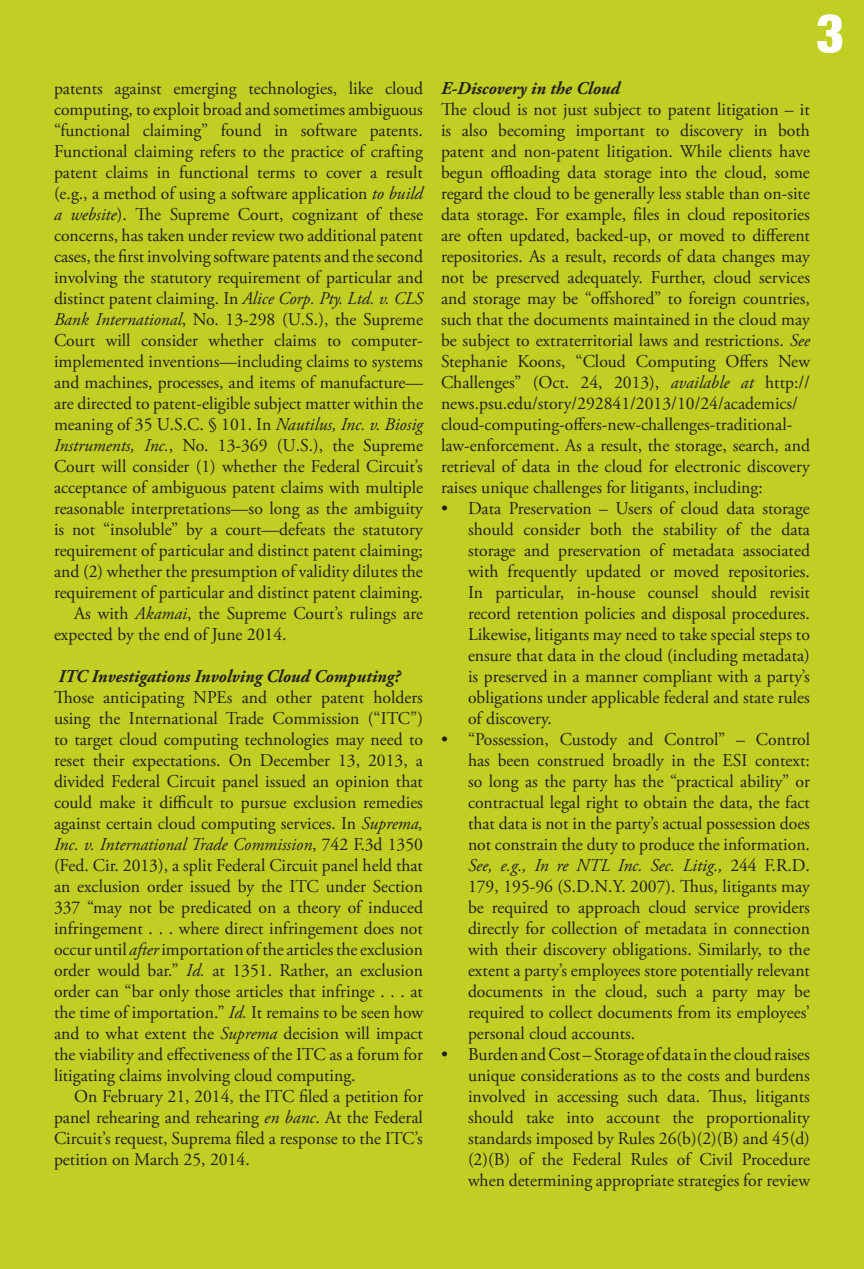
<style>
.page{position:relative;width:864px;height:1269px;background:#c1ce23}
.page>*{position:absolute;margin:0;border:0;box-sizing:border-box;transform-origin:0 0}
.t1{font:900 condensed 54px "Helvetica Neue";color:#fff}
.QE_-_Main_Article_St{font:18px/21px "Adobe Garamond Pro";color:#231f20;text-align:justify}
.QE_-_Main_Article_St-2{font:italic 700 18px "Adobe Garamond Pro";color:#231f20}
.s1{font-style:italic}
</style>
<div class="page">
<p class="QE_-_Main_Article_St" style="left:54px;top:78px;width:371px">patents against emerging technologies, like cloud computing, to exploit broad and sometimes ambiguous “functional claiming” found in software patents.<br>Functional claiming refers to the practice of crafting patent claims in functional terms to cover a result (e.g., a method of using a software application <span class="s1">to build a website</span>). The Supreme Court, cognizant of these concerns, has taken under review two additional patent cases, the first involving software patents and the second involving the statutory requirement of particular and distinct patent claiming. In <span class="s1">Alice Corp. Pty. Ltd. v. CLS Bank International</span>, No. 13-298 (U.S.), the Supreme Court will consider whether claims to computer&shy;implemented inventions—including claims to systems and machines, processes, and items of manufacture— are directed to patent-eligible subject matter within the meaning of 35 U.S.C. § 101. In <span class="s1">Nautilus, Inc. v. Biosig Instruments, Inc.</span>, No. 13-369 (U.S.), the Supreme Court will consider (1) whether the Federal Circuit’s acceptance of ambiguous patent claims with multiple reasonable interpretations—so long as the ambiguity is not “insoluble” by a court—defeats the statutory requirement of particular and distinct patent claiming; and (2) whether the presumption of validity dilutes the requirement of particular and distinct patent claiming.</p>
<p class="QE_-_Main_Article_St" style="left:54px;top:603px;width:371px;text-indent:20px">As with <span class="s1">Akamai</span>, the Supreme Court’s rulings are expected by the end of June 2014.</p>
<p class="QE_-_Main_Article_St-2" style="left:58px;top:666px;width:343px">ITC Investigations Involving Cloud Computing?</p>
<p class="QE_-_Main_Article_St" style="left:54px;top:687px;width:371px">Those anticipating NPEs and other patent holders using the International Trade Commission (“ITC”) to target cloud computing technologies may need to reset their expectations. On December 13, 2013, a divided Federal Circuit panel issued an opinion that could make it difficult to pursue exclusion remedies against certain cloud computing services. In <span class="s1">Suprema, Inc. v. International Trade Commission</span>, 742 F.3d 1350 (Fed. Cir. 2013), a split Federal Circuit panel held that an exclusion order issued by the ITC under Section 337 “may not be predicated on a theory of induced infringement . . . where direct infringement does not occur until <span class="s1">after</span> importation of the articles the exclusion order would bar.” <span class="s1">Id.</span> at 1351. Rather, an exclusion order can “bar only those articles that infringe . . . at the time of importation.” <span class="s1">Id.</span> It remains to be seen how and to what extent the <span class="s1">Suprema</span> decision will impact the viability and effectiveness of the ITC as a forum for litigating claims involving cloud computing.</p>
<p class="QE_-_Main_Article_St" style="left:54px;top:1086px;width:371px;text-indent:20px">On February 21, 2014, the ITC filed a petition for panel rehearing and rehearing <span class="s1">en banc</span>. At the Federal Circuit’s request, Suprema filed a response to the ITC’s petition on March 25, 2014.</p>
<p class="t1" style="left:816px;top:0;width:30px">3</p>
<p class="QE_-_Main_Article_St-2" style="left:441px;top:78px;width:180px">E-Discovery in the Cloud</p>
<p class="QE_-_Main_Article_St" style="left:441px;top:99px;width:371px;text-align:left">The cloud is not just subject to patent litigation – it is also becoming important to discovery in both patent and non-patent litigation. While clients have begun offloading data storage into the cloud, some regard the cloud to be generally less stable than on-site data storage. For example, files in cloud repositories are often updated, backed-up, or moved to different repositories. As a result, records of data changes may not be preserved adequately. Further, cloud services and storage may be “offshored” to foreign countries, such that the documents maintained in the cloud may be subject to extraterritorial laws and restrictions. <span class="s1">See </span>Stephanie Koons, “Cloud Computing Offers New Challenges” (Oct. 24, 2013), <span class="s1">available at</span> http:// news.psu.edu/story/292841/2013/10/24/academics/ cloud-computing-offers-new-challenges-traditional&shy;law-enforcement. As a result, the storage, search, and retrieval of data in the cloud for electronic discovery raises unique challenges for litigants, including:</p>
<p class="QE_-_Main_Article_St" style="left:468px;top:498px;width:344px;text-indent:-27px">• Data Preservation – Users of cloud data storage should consider both the stability of the data storage and preservation of metadata associated with frequently updated or moved repositories.<br>In particular, in-house counsel should revisit record retention policies and disposal procedures.<br>Likewise, litigants may need to take special steps to ensure that data in the cloud (including metadata) is preserved in a manner compliant with a party’s obligations under applicable federal and state rules of discovery.</p>
<p class="QE_-_Main_Article_St" style="left:468px;top:729px;width:344px;text-indent:-27px">• “Possession, Custody and Control” – Control has been construed broadly in the ESI context: so long as the party has the “practical ability” or contractual legal right to obtain the data, the fact that data is not in the party’s actual possession does not constrain the duty to produce the information.<br><span class="s1">See, e.g., In re NTL Inc. Sec. Litig.,</span> 244 F.R.D.<br>179, 195-96 (S.D.N.Y. 2007). Thus, litigants may be required to approach cloud service providers directly for collection of metadata in connection with their discovery obligations. Similarly, to the extent a party’s employees store potentially relevant documents in the cloud, such a party may be required to collect documents from its employees’ personal cloud accounts.</p>
<p class="QE_-_Main_Article_St" style="left:468px;top:1044px;width:344px;text-indent:-27px">• Burden and Cost – Storage of data in the cloud raises unique considerations as to the costs and burdens involved in accessing such data. Thus, litigants should take into account the proportionality standards imposed by Rules 26(b)(2)(B) and 45(d) (2)(B) of the Federal Rules of Civil Procedure when determining appropriate strategies for review</p>
</div>
